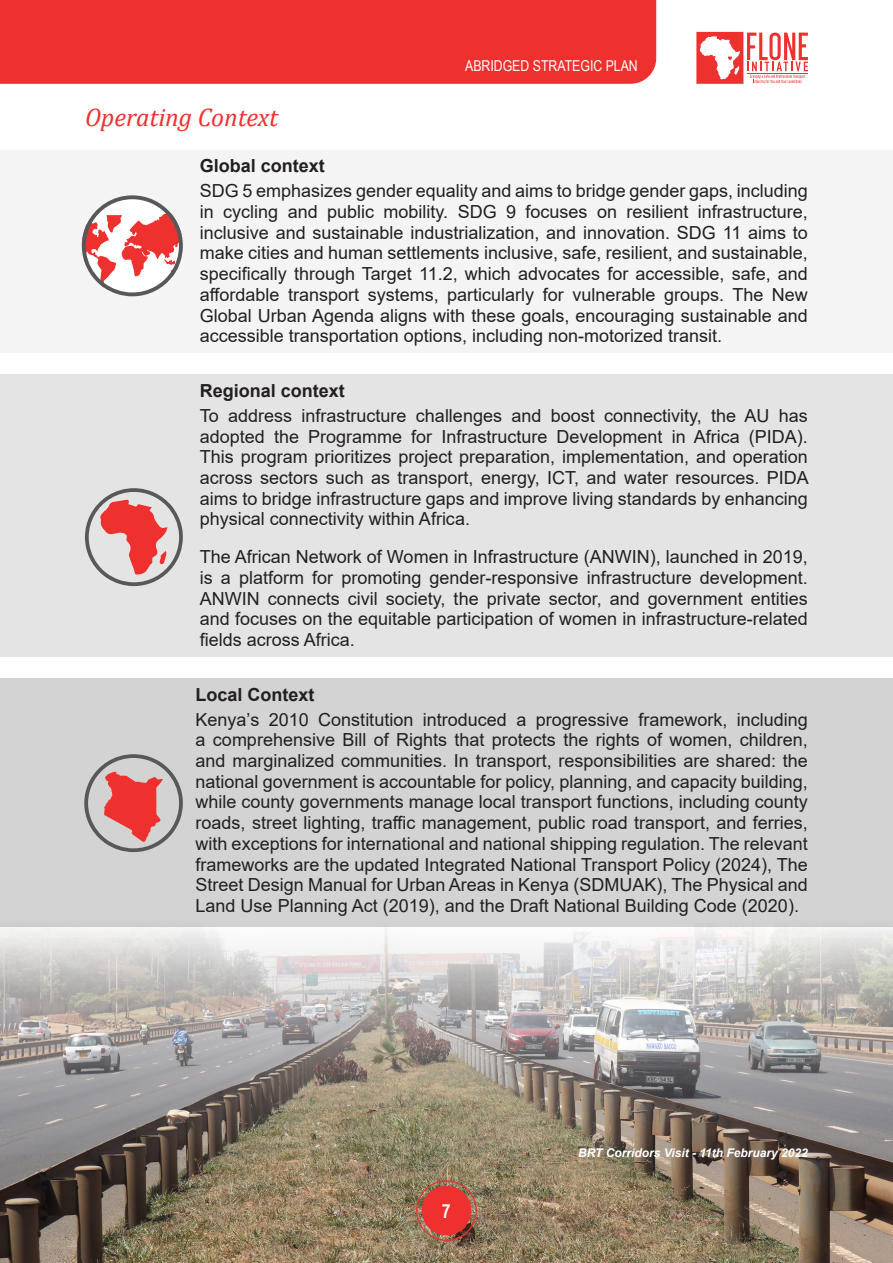
<style>
.page{position:relative;width:893px;height:1263px;background:#fff}
.page>*{position:absolute;margin:0;border:0;box-sizing:border-box;transform-origin:0 0}
.t1{font:italic 25.5px "Cambria";color:#ee302e}
.t2{font:700 19.5px "Arial Narrow";color:#fff}
.t3{font:18px/20.7px "Arial";color:#231f20;text-align:justify}
.t4{font:700 18px "Arial";color:#231f20}
.t5{font:15px "Arial Narrow";color:#fff}
.t6{font:italic 700 12px "Arial";color:#fff}
</style>
<div class="page">
<img style="left:0;top:927px;width:893px;height:336px">
<div style="left:0;top:151px;width:893px;height:202px;background:#f4f4f4"></div>
<div style="left:0;top:678px;width:893px;height:249px;background:#d3d3d3"></div>
<div style="left:0;top:374px;width:893px;height:283px;background:#e5e4e4"></div>
<svg style="left:82px;top:195px;width:101px;height:101px"></svg>
<svg style="left:85px;top:488px;width:98px;height:98px"></svg>
<svg style="left:84px;top:754px;width:99px;height:98px"></svg>
<div style="left:422px;top:1186px;width:49px;height:49px;background:#ee302e;border-radius:50%"></div>
<div style="left:416px;top:1180px;width:61px;height:61px;border:1px solid #ee302e;border-radius:50%"></div>
<div style="left:0;top:0;width:656px;height:84px;background:#ee302e"></div>
<svg style="left:696px;top:32px;width:112px;height:52px"></svg>
<p class="t5" style="left:465px;top:55px;width:174px">ABRIDGED STRATEGIC PLAN</p>
<h1 class="t1" style="left:85px;top:99px;width:194px">Operating Context</h1>
<p class="t4" style="left:200px;top:153px;width:127px">Global context</p>
<p class="t3" style="left:200px;top:181px;width:610px">SDG 5 emphasizes gender equality and aims to bridge gender gaps, including in cycling and public mobility. SDG 9 focuses on resilient infrastructure, inclusive and sustainable industrialization, and innovation. SDG 11 aims to make cities and human settlements inclusive, safe, resilient, and sustainable, specifically through Target 11.2, which advocates for accessible, safe, and affordable transport systems, particularly for vulnerable groups. The New Global Urban Agenda aligns with these goals, encouraging sustainable and accessible transportation options, including non-motorized transit.</p>
<p class="t4" style="left:200px;top:378px;width:147px">Regional context</p>
<p class="t3" style="left:200px;top:405px;width:611px">To address infrastructure challenges and boost connectivity, the AU has adopted the Programme for Infrastructure Development in Africa (PIDA).<br>This program prioritizes project preparation, implementation, and operation across sectors such as transport, energy, ICT, and water resources. PIDA aims to bridge infrastructure gaps and improve living standards by enhancing physical connectivity within Africa.</p>
<p class="t3" style="left:200px;top:546px;width:610px">The African Network of Women in Infrastructure (ANWIN), launched in 2019, is a platform for promoting gender-responsive infrastructure development.<br>ANWIN connects civil society, the private sector, and government entities and focuses on the equitable participation of women in infrastructure-related fields across Africa.</p>
<p class="t4" style="left:196px;top:682px;width:121px">Local Context</p>
<p class="t3" style="left:196px;top:709px;width:614px">Kenya’s 2010 Constitution introduced a progressive framework, including a comprehensive Bill of Rights that protects the rights of women, children, and marginalized communities. In transport, responsibilities are shared: the national government is accountable for policy, planning, and capacity building, while county governments manage local transport functions, including county roads, street lighting, traffic management, public road transport, and ferries, with exceptions for international and national shipping regulation. The relevant frameworks are the updated Integrated National Transport Policy (2024), The Street Design Manual for Urban Areas in Kenya (SDMUAK), The Physical and Land Use Planning Act (2019), and the Draft National Building Code (2020).</p>
<p class="t2" style="left:442px;top:1196px;width:10px">7</p>
<p class="t6" style="left:578px;top:1144px;width:231px">BRT Corridors Visit - 11th February 2022</p>
</div>
